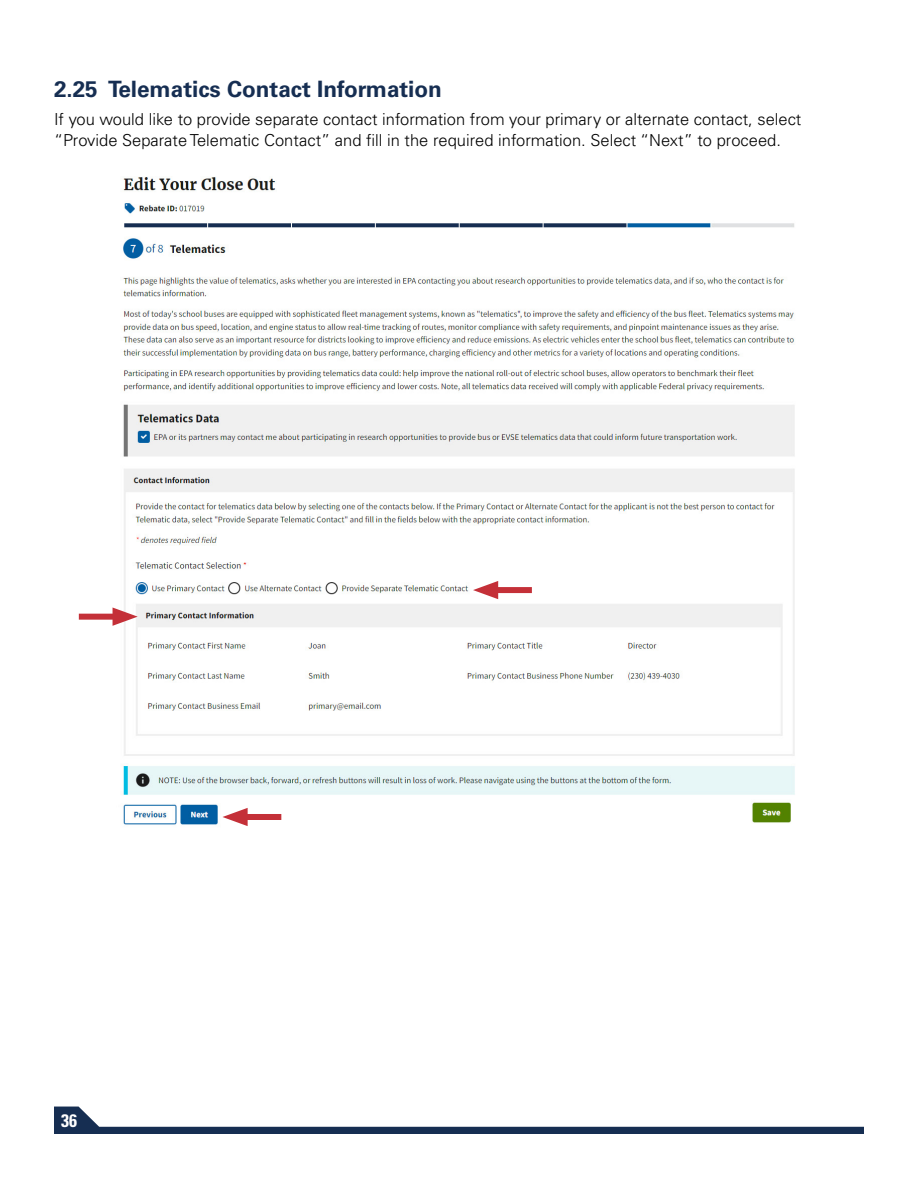
<style>
.page{position:relative;width:918px;height:1188px;background:#fff}
.page>*{position:absolute;margin:0;border:0;box-sizing:border-box;transform-origin:0 0}
.t1{font:700 22.5px "Univers LT Std";color:#162e52}
.t2{font:700 condensed 18px "Univers LT Std";color:#fff}
.t3{font:300 16.5px/21px "Univers LT Std";color:#000}
</style>
<div class="page">
<svg style="left:54px;top:1107px;width:810px;height:27px"></svg>
<img style="left:78px;top:177px;width:717px;height:648px">
<div style="left:488px;top:587px;width:44px;height:6px;background:#c43038"></div>
<svg style="left:473px;top:581px;width:25px;height:18px"></svg>
<div style="left:237px;top:814px;width:44px;height:6px;background:#c43038"></div>
<svg style="left:222px;top:808px;width:26px;height:18px"></svg>
<div style="left:79px;top:614px;width:44px;height:6px;background:#c43038"></div>
<svg style="left:113px;top:607px;width:25px;height:19px"></svg>
<p class="t1" style="left:54px;top:76px;width:390px">2.25 Telematics Contact Information</p>
<p class="t3" style="left:54px;top:109px;width:749px">If you would like to provide separate contact information from your primary or alternate contact, select “Provide Separate Telematic Contact” and fll in the required information. Select “Next” to proceed.</p>
<p class="t2" style="left:61px;top:1109px;width:17px">36</p>
</div>
